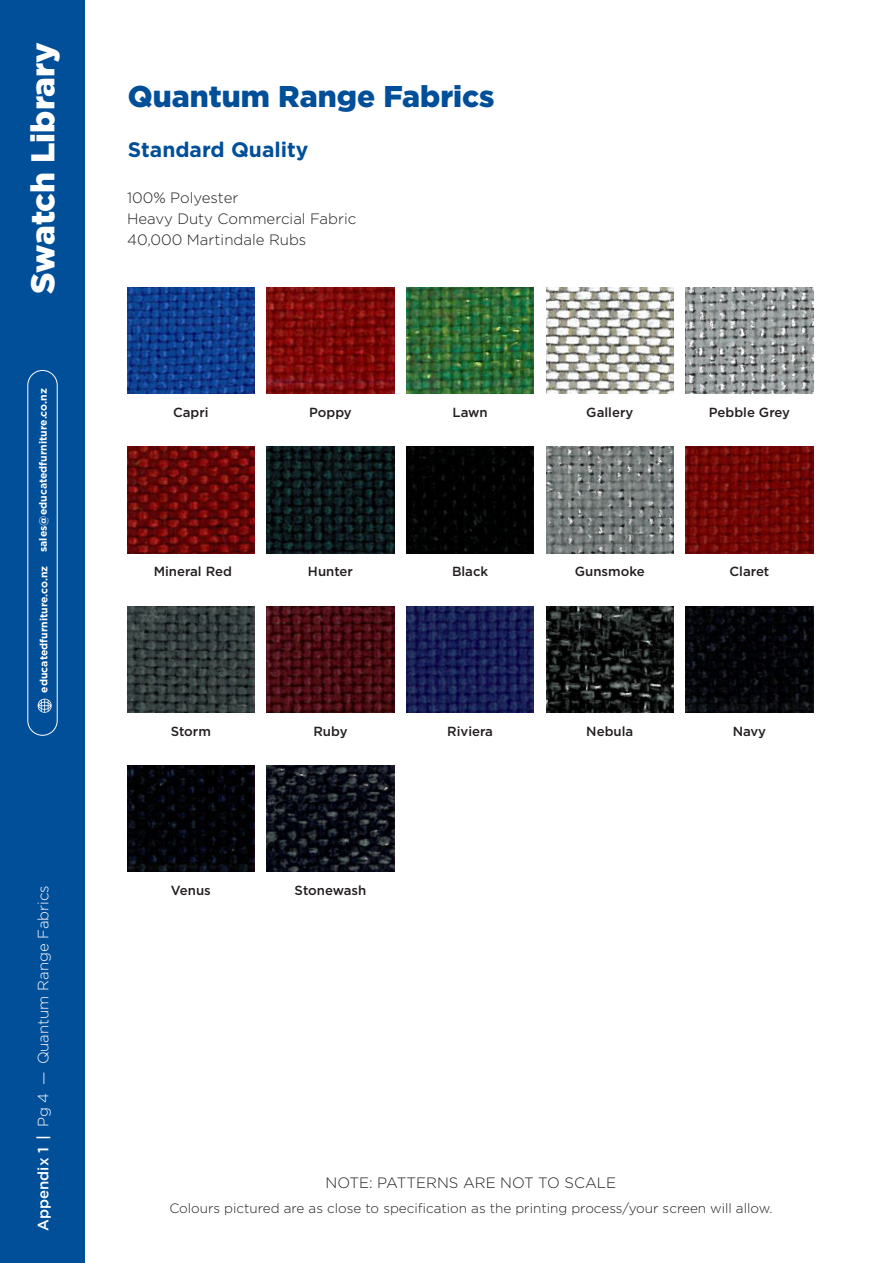
<style>
.page{position:relative;width:893px;height:1263px;background:#fff}
.page>*{position:absolute;margin:0;border:0;box-sizing:border-box;transform-origin:0 0}
.t1{font:900 33px "Gotham";color:#fff}
.Heading{font:900 30px "Gotham";color:#014e99}
.Fabric_tier{font:700 21px "Gotham";color:#014e99}
.Normal_bulleted{font:300 15px "Gotham";color:#231f20}
.t2{font:300 15px "Gotham";color:#fff}
.t3{font:300 13.5px "Gotham";color:#231f20}
.Swatch_name{font:500 13.2px "Gotham";color:#231f20}
.t4{font:700 10.5px "Gotham";color:#fff}
.s1{font-weight:500}
</style>
<div class="page">
<div style="left:0;top:0;width:85px;height:1263px;background:#014e99"></div>
<div style="left:27px;top:370px;width:31px;height:366px;border:1px solid #fff;border-radius:15px"></div>
<svg style="left:38px;top:699px;width:14px;height:14px"></svg>
<img style="left:267px;top:287px;width:127px;height:107px">
<img style="left:127px;top:287px;width:128px;height:107px">
<img style="left:406px;top:287px;width:128px;height:107px">
<img style="left:686px;top:606px;width:127px;height:106px">
<img style="left:127px;top:765px;width:128px;height:107px">
<img style="left:267px;top:765px;width:127px;height:107px">
<img style="left:406px;top:447px;width:128px;height:106px">
<img style="left:267px;top:606px;width:127px;height:106px">
<img style="left:406px;top:606px;width:128px;height:106px">
<img style="left:546px;top:606px;width:128px;height:106px">
<img style="left:686px;top:447px;width:127px;height:106px">
<img style="left:127px;top:606px;width:128px;height:106px">
<img style="left:546px;top:447px;width:128px;height:106px">
<img style="left:127px;top:447px;width:128px;height:106px">
<img style="left:267px;top:447px;width:127px;height:106px">
<img style="left:546px;top:287px;width:128px;height:107px">
<img style="left:686px;top:287px;width:127px;height:107px">
<h1 class="t1" style="left:24px;top:294px;width:253px;rotate:-90deg">Swatch Library</h1>
<p class="t4" style="left:36px;top:552px;width:165px;rotate:-90deg">sales@educatedfurniture.co.nz</p>
<p class="t4" style="left:37px;top:693px;width:128px;rotate:-90deg">educatedfurniture.co.nz</p>
<p class="t2" style="left:34px;top:1231px;width:347px;rotate:-90deg"><span class="s1">Appendix 1 |</span> Pg 4 — Quantum Range Fabrics</p>
<p class="Heading" style="left:128px;top:79px;width:368px">Quantum Range Fabrics</p>
<p class="Fabric_tier" style="left:128px;top:136px;width:182px">Standard Quality</p>
<p class="Normal_bulleted" style="left:127px;top:189px;width:113px">100% Polyester</p>
<p class="Normal_bulleted" style="left:127px;top:209px;width:231px">Heavy Duty Commercial Fabric</p>
<p class="Normal_bulleted" style="left:127px;top:230px;width:181px">40,000 Martindale Rubs</p>
<p class="Swatch_name" style="left:173px;top:404px;width:37px">Capri</p>
<p class="Swatch_name" style="left:309px;top:404px;width:44px">Poppy</p>
<p class="Swatch_name" style="left:453px;top:404px;width:37px">Lawn</p>
<p class="Swatch_name" style="left:586px;top:404px;width:49px">Gallery</p>
<p class="Swatch_name" style="left:709px;top:404px;width:83px">Pebble Grey</p>
<p class="Swatch_name" style="left:154px;top:563px;width:80px">Mineral Red</p>
<p class="Swatch_name" style="left:308px;top:563px;width:47px">Hunter</p>
<p class="Swatch_name" style="left:452px;top:563px;width:38px">Black</p>
<p class="Swatch_name" style="left:575px;top:563px;width:71px">Gunsmoke</p>
<p class="Swatch_name" style="left:729px;top:563px;width:41px">Claret</p>
<p class="Swatch_name" style="left:171px;top:722px;width:42px">Storm</p>
<p class="Swatch_name" style="left:313px;top:722px;width:36px">Ruby</p>
<p class="Swatch_name" style="left:447px;top:722px;width:47px">Riviera</p>
<p class="Swatch_name" style="left:586px;top:722px;width:48px">Nebula</p>
<p class="Swatch_name" style="left:171px;top:882px;width:41px">Venus</p>
<p class="Swatch_name" style="left:295px;top:882px;width:73px">Stonewash</p>
<p class="Swatch_name" style="left:733px;top:722px;width:35px">Navy</p>
<p class="Normal_bulleted" style="left:326px;top:1173px;width:292px">NOTE: PATTERNS ARE NOT TO SCALE</p>
<p class="t3" style="left:169px;top:1199px;width:605px">Colours pictured are as close to specification as the printing process/your screen will allow.</p>
</div>
